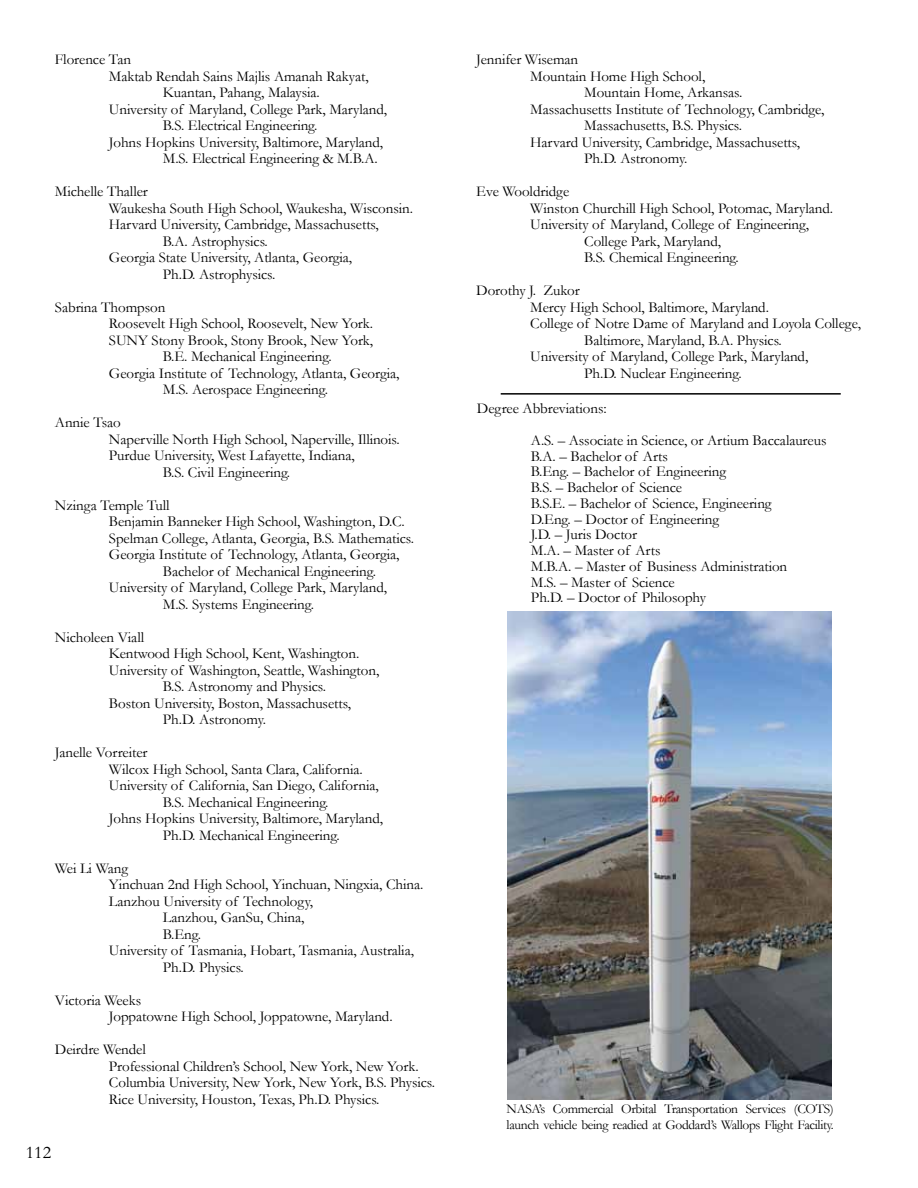
<style>
.page{position:relative;width:918px;height:1188px;background:#fff}
.page>*{position:absolute;margin:0;border:0;box-sizing:border-box;transform-origin:0 0}
.t1{font:18px "Garamond";color:#000}
.t2{font:15px/15.8px "Garamond";letter-spacing:-.005em;color:#000}
.t3{font:13.5px/16.2px "Garamond";letter-spacing:-.025em;color:#000}
</style>
<div class="page">
<img style="left:507px;top:611px;width:324px;height:488px">
<hr style="left:501px;top:393px;width:340px;height:2px;background:#000">
<p class="t2" style="left:55px;top:51px;width:78px">Florence Tan</p>
<p class="t2" style="left:109px;top:68px;width:261px">Maktab Rendah Sains Majlis Amanah Rakyat,</p>
<p class="t2" style="left:163px;top:84px;width:158px">Kuantan, Pahang, Malaysia.</p>
<p class="t2" style="left:109px;top:101px;width:280px">University of Maryland, College Park, Maryland,</p>
<p class="t2" style="left:163px;top:117px;width:156px">B.S. Electrical Engineering.</p>
<p class="t2" style="left:109px;top:134px;width:276px">Johns Hopkins University, Baltimore, Maryland,</p>
<p class="t2" style="left:163px;top:150px;width:216px">M.S. Electrical Engineering &amp; M.B.A.</p>
<p class="t2" style="left:55px;top:183px;width:94px">Michelle Thaller</p>
<p class="t2" style="left:109px;top:200px;width:306px">Waukesha South High School, Waukesha, Wisconsin.</p>
<p class="t2" style="left:109px;top:216px;width:271px">Harvard University, Cambridge, Massachusetts,</p>
<p class="t2" style="left:163px;top:233px;width:106px">B.A. Astrophysics.</p>
<p class="t2" style="left:109px;top:249px;width:245px">Georgia State University, Atlanta, Georgia,</p>
<p class="t2" style="left:163px;top:266px;width:114px">Ph.D. Astrophysics.</p>
<p class="t2" style="left:55px;top:299px;width:112px">Sabrina Thompson</p>
<p class="t2" style="left:109px;top:315px;width:266px">Roosevelt High School, Roosevelt, New York.</p>
<p class="t2" style="left:109px;top:332px;width:266px">SUNY Stony Brook, Stony Brook, New York,</p>
<p class="t2" style="left:163px;top:348px;width:170px">B.E. Mechanical Engineering.</p>
<p class="t2" style="left:109px;top:365px;width:292px">Georgia Institute of Technology, Atlanta, Georgia,</p>
<p class="t2" style="left:163px;top:381px;width:167px">M.S. Aerospace Engineering.</p>
<p class="t2" style="left:55px;top:414px;width:67px">Annie Tsao</p>
<p class="t2" style="left:109px;top:431px;width:292px">Naperville North High School, Naperville, Illinois.</p>
<p class="t2" style="left:109px;top:447px;width:247px">Purdue University, West Lafayette, Indiana,</p>
<p class="t2" style="left:163px;top:464px;width:129px">B.S. Civil Engineering.</p>
<p class="t2" style="left:55px;top:497px;width:116px">Nzinga Temple Tull</p>
<p class="t2" style="left:109px;top:513px;width:297px">Benjamin Banneker High School, Washington, D.C.</p>
<p class="t2" style="left:109px;top:530px;width:307px">Spelman College, Atlanta, Georgia, B.S. Mathematics.</p>
<p class="t2" style="left:109px;top:546px;width:292px">Georgia Institute of Technology, Atlanta, Georgia,</p>
<p class="t2" style="left:163px;top:563px;width:215px">Bachelor of Mechanical Engineering.</p>
<p class="t2" style="left:109px;top:579px;width:280px">University of Maryland, College Park, Maryland,</p>
<p class="t2" style="left:163px;top:596px;width:153px">M.S. Systems Engineering.</p>
<p class="t2" style="left:55px;top:629px;width:91px">Nicholeen Viall</p>
<p class="t2" style="left:109px;top:645px;width:252px">Kentwood High School, Kent, Washington.</p>
<p class="t2" style="left:109px;top:662px;width:272px">University of Washington, Seattle, Washington,</p>
<p class="t2" style="left:163px;top:678px;width:165px">B.S. Astronomy and Physics.</p>
<p class="t2" style="left:109px;top:695px;width:244px">Boston University, Boston, Massachusetts,</p>
<p class="t2" style="left:163px;top:711px;width:105px">Ph.D. Astronomy.</p>
<p class="t2" style="left:55px;top:744px;width:94px">Janelle Vorreiter</p>
<p class="t2" style="left:109px;top:761px;width:255px">Wilcox High School, Santa Clara, California.</p>
<p class="t2" style="left:109px;top:777px;width:271px">University of California, San Diego, California,</p>
<p class="t2" style="left:163px;top:794px;width:167px">B.S. Mechanical Engineering.</p>
<p class="t2" style="left:109px;top:810px;width:276px">Johns Hopkins University, Baltimore, Maryland,</p>
<p class="t2" style="left:163px;top:827px;width:178px">Ph.D. Mechanical Engineering.</p>
<p class="t2" style="left:55px;top:860px;width:75px">Wei Li Wang</p>
<p class="t2" style="left:109px;top:876px;width:316px">Yinchuan 2nd High School, Yinchuan, Ningxia, China.</p>
<p class="t2" style="left:109px;top:893px;width:205px">Lanzhou University of Technology,</p>
<p class="t2" style="left:163px;top:909px;width:143px">Lanzhou, GanSu, China,</p>
<p class="t2" style="left:163px;top:926px;width:40px">B.Eng.</p>
<p class="t2" style="left:109px;top:942px;width:307px">University of Tasmania, Hobart, Tasmania, Australia,</p>
<p class="t2" style="left:163px;top:959px;width:82px">Ph.D. Physics.</p>
<p class="t2" style="left:109px;top:992px;width:285px;line-height:16.5px;text-indent:-54px">Victoria Weeks<br>Joppatowne High School, Joppatowne, Maryland.</p>
<p class="t2" style="left:109px;top:1041px;width:328px;line-height:16.5px;text-indent:-54px">Deirdre Wendel<br>Professional Children’s School, New York, New York.<br>Columbia University, New York, New York, B.S. Physics.<br>Rice University, Houston, Texas, Ph.D. Physics.</p>
<p class="t1" style="left:26px;top:1142px;width:27px">112</p>
<p class="t2" style="left:476px;top:52px;width:103px">Jennifer Wiseman</p>
<p class="t2" style="left:530px;top:68px;width:177px">Mountain Home High School,</p>
<p class="t2" style="left:584px;top:85px;width:160px">Mountain Home, Arkansas.</p>
<p class="t2" style="left:530px;top:101px;width:296px">Massachusetts Institute of Technology, Cambridge,</p>
<p class="t2" style="left:584px;top:118px;width:159px">Massachusetts, B.S. Physics.</p>
<p class="t2" style="left:530px;top:134px;width:271px">Harvard University, Cambridge, Massachusetts,</p>
<p class="t2" style="left:584px;top:151px;width:105px">Ph.D. Astronomy.</p>
<p class="t2" style="left:476px;top:184px;width:95px">Eve Wooldridge</p>
<p class="t2" style="left:530px;top:200px;width:304px">Winston Churchill High School, Potomac, Maryland.</p>
<p class="t2" style="left:530px;top:217px;width:280px">University of Maryland, College of Engineering,</p>
<p class="t2" style="left:584px;top:233px;width:138px">College Park, Maryland,</p>
<p class="t2" style="left:584px;top:250px;width:156px">B.S. Chemical Engineering.</p>
<p class="t2" style="left:476px;top:283px;width:105px">Dorothy J. Zukor</p>
<p class="t2" style="left:530px;top:299px;width:240px">Mercy High School, Baltimore, Maryland.</p>
<p class="t2" style="left:530px;top:316px;width:332px">College of Notre Dame of Maryland and Loyola College,</p>
<p class="t2" style="left:584px;top:332px;width:199px">Baltimore, Maryland, B.A. Physics.</p>
<p class="t2" style="left:530px;top:349px;width:280px">University of Maryland, College Park, Maryland,</p>
<p class="t2" style="left:584px;top:365px;width:159px">Ph.D. Nuclear Engineering.</p>
<p class="t2" style="left:531px;top:393px;width:297px;line-height:31.5px;text-indent:-54px">Degree Abbreviations:<br>A.S. – Associate in Science, or Artium Baccalaureus</p>
<p class="t2" style="left:531px;top:448px;width:258px">B.A. – Bachelor of Arts<br>B.Eng. – Bachelor of Engineering<br>B.S. – Bachelor of Science<br>B.S.E. – Bachelor of Science, Engineering<br>D.Eng. – Doctor of Engineering<br>J.D. – Juris Doctor<br>M.A. – Master of Arts<br>M.B.A. – Master of Business Administration<br>M.S. – Master of Science<br>Ph.D. – Doctor of Philosophy</p>
<p class="t3" style="left:507px;top:1100px;width:329px">NASA’s Commercial Orbital Transportation Services (COTS) launch vehicle being readied at Goddard’s Wallops Flight Facility.</p>
</div>
